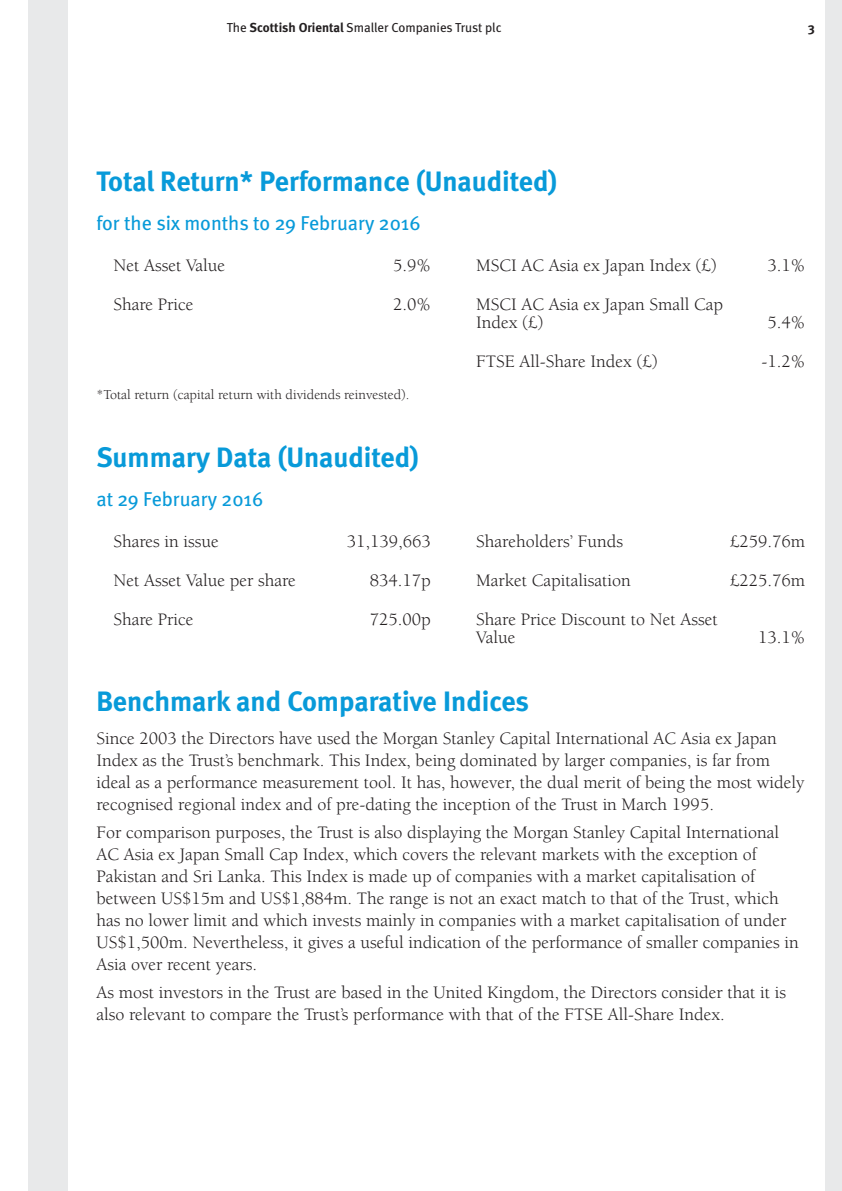
<style>
.page{position:relative;width:842px;height:1191px;background:#fff}
.page>*{position:absolute;margin:0;border:0;box-sizing:border-box;transform-origin:0 0}
.t1{font:700 28px "Meta";color:#089ad9}
.t2{font:20px "Meta";color:#089ad9}
.t3{font:18px/22px "Berkeley LT";color:#231f20}
.t4{font:14px "Berkeley LT";color:#231f20}
.t5{font:13px "Meta";color:#231f20}
.t6{font:700 13px "Meta";color:#231f20}
.s1{font-weight:700}
</style>
<div class="page">
<div style="left:28px;top:0;width:40px;height:1191px;background:#e8e9ea"></div>
<div style="left:825px;top:0;width:17px;height:1191px;background:#e8e9ea"></div>
<p class="t5" style="left:227px;top:20px;width:276px">The <span class="s1">Scottish Oriental</span> Smaller Companies Trust plc</p>
<p class="t6" style="left:808px;top:20px;width:8px">3</p>
<h1 class="t1" style="left:96px;top:165px;width:462px">Total Return* Performance (Unaudited)</h1>
<p class="t2" style="left:96px;top:212px;width:326px">for the six months to 29 February 2016</p>
<p class="t3" style="left:113px;top:255px;width:113px">Net Asset Value</p>
<p class="t3" style="left:393px;top:255px;width:39px">5.9%</p>
<p class="t3" style="left:476px;top:255px;width:242px">MSCI AC Asia ex Japan Index (£)</p>
<p class="t3" style="left:767px;top:255px;width:39px">3.1%</p>
<p class="t3" style="left:113px;top:294px;width:82px">Share Price</p>
<p class="t3" style="left:393px;top:294px;width:39px">2.0%</p>
<p class="t3" style="left:476px;top:296px;width:248px;line-height:18px">MSCI AC Asia ex Japan Small Cap<br>Index (£)</p>
<p class="t3" style="left:767px;top:312px;width:39px">5.4%</p>
<p class="t4" style="left:96px;top:387px;width:315px">*Total return (capital return with dividends reinvested).</p>
<p class="t3" style="left:476px;top:351px;width:183px">FTSE All-Share Index (£)</p>
<p class="t3" style="left:761px;top:351px;width:45px">-1.2%</p>
<h1 class="t1" style="left:96px;top:440px;width:324px">Summary Data (Unaudited)</h1>
<p class="t2" style="left:96px;top:488px;width:168px">at 29 February 2016</p>
<p class="t3" style="left:113px;top:531px;width:107px">Shares in issue</p>
<p class="t3" style="left:347px;top:531px;width:86px">31,139,663</p>
<p class="t3" style="left:476px;top:531px;width:148px">Shareholders’ Funds</p>
<p class="t3" style="left:730px;top:531px;width:77px">£259.76m</p>
<p class="t3" style="left:113px;top:570px;width:184px">Net Asset Value per share</p>
<p class="t3" style="left:370px;top:570px;width:63px">834.17p</p>
<p class="t3" style="left:476px;top:570px;width:156px">Market Capitalisation</p>
<p class="t3" style="left:730px;top:570px;width:77px">£225.76m</p>
<p class="t3" style="left:113px;top:609px;width:82px">Share Price</p>
<p class="t3" style="left:370px;top:609px;width:63px">725.00p</p>
<p class="t3" style="left:476px;top:611px;width:243px;line-height:18px">Share Price Discount to Net Asset<br>Value</p>
<p class="t3" style="left:758px;top:627px;width:49px">13.1%</p>
<h1 class="t1" style="left:96px;top:684px;width:434px">Benchmark and Comparative Indices</h1>
<p class="t3" style="left:96px;top:728px;width:709px">Since 2003 the Directors have used the Morgan Stanley Capital International AC Asia ex Japan Index as the Trust’s benchmark. This Index, being dominated by larger companies, is far from ideal as a performance measurement tool. It has, however, the dual merit of being the most widely recognised regional index and of pre-dating the inception of the Trust in March 1995.</p>
<p class="t3" style="left:96px;top:821px;width:704px">For comparison purposes, the Trust is also displaying the Morgan Stanley Capital International AC Asia ex Japan Small Cap Index, which covers the relevant markets with the exception of Pakistan and Sri Lanka. This Index is made up of companies with a market capitalisation of between US$15m and US$1,884m. The range is not an exact match to that of the Trust, which has no lower limit and which invests mainly in companies with a market capitalisation of under US$1,500m. Nevertheless, it gives a useful indication of the performance of smaller companies in Asia over recent years.</p>
<p class="t3" style="left:96px;top:981px;width:691px">As most investors in the Trust are based in the United Kingdom, the Directors consider that it is also relevant to compare the Trust’s performance with that of the FTSE All-Share Index.</p>
</div>
